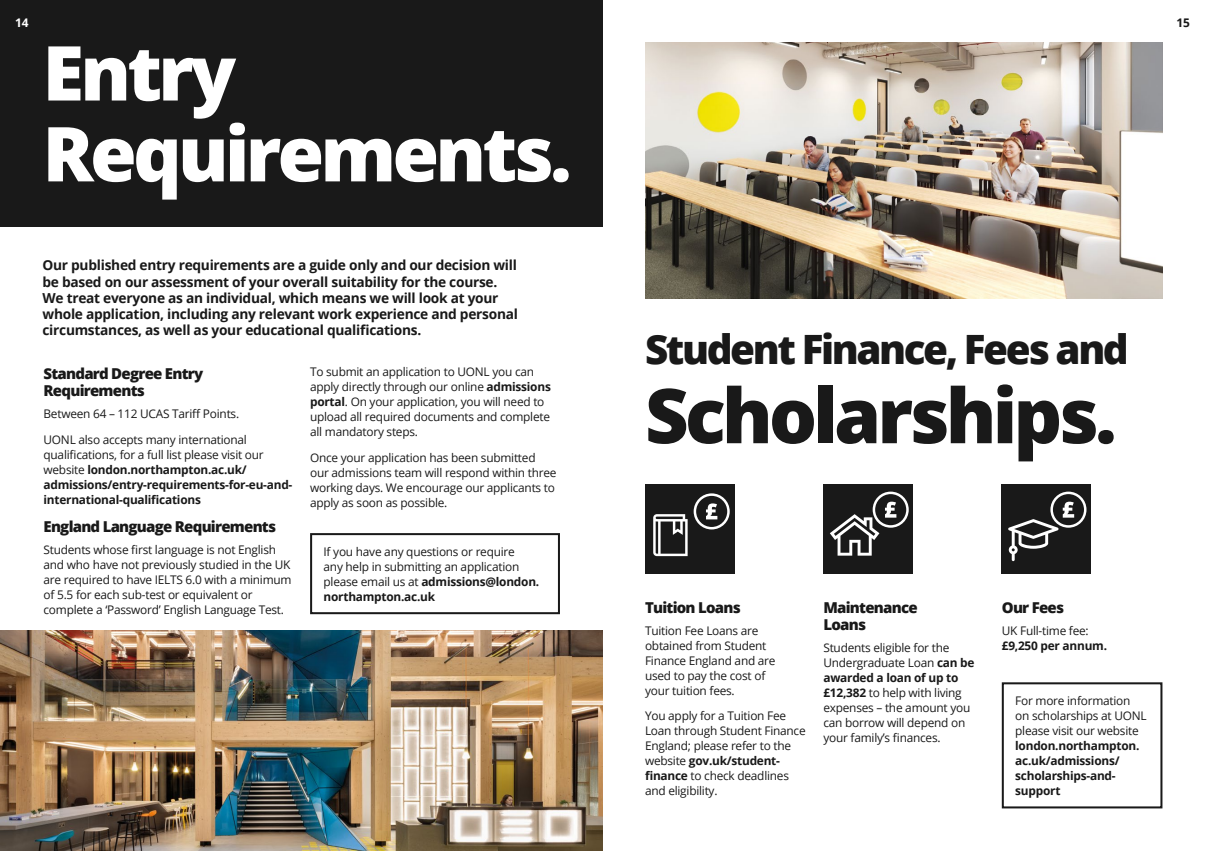
<style>
.page{position:relative;width:1205px;height:851px;background:#fff}
.page>*{position:absolute;margin:0;border:0;box-sizing:border-box;transform-origin:0 0}
.t1{font:800 75.75px/80.8px "Open Sans";letter-spacing:-.05em;color:#fff}
.t2{font:800 75.75px "Open Sans";letter-spacing:-.05em;color:#191919}
.t3{font:800 40.38px "Open Sans";letter-spacing:-.06em;color:#191919}
.Sub_head{font:800 15px/17.5px "Open Sans";letter-spacing:-.05em;color:#191919}
.Introduction{font:700 13.75px/16.2px "Open Sans";letter-spacing:-.02em;color:#191919}
.Body{font:11.88px/15px "Open Sans";letter-spacing:-.02em;color:#191919}
.Body-2{font:700 11.88px/15px "Open Sans";letter-spacing:-.02em;color:#191919}
.t4{font:700 11.88px "Open Sans";color:#fff}
.s1{font-weight:400}
.s2{font-weight:700}
</style>
<div class="page">
<img style="left:645px;top:43px;width:517px;height:256px">
<div style="left:1002px;top:484px;width:89px;height:89px;background:#191919"></div>
<div style="left:1050px;top:491px;width:36px;height:36px;border:2px solid #fff;border-radius:50%"></div>
<svg style="left:1008px;top:501px;width:66px;height:60px"></svg>
<div style="left:823px;top:484px;width:89px;height:89px;background:#191919"></div>
<div style="left:872px;top:491px;width:37px;height:36px;border:2px solid #fff;border-radius:50%"></div>
<svg style="left:885px;top:501px;width:11px;height:16px"></svg>
<svg style="left:830px;top:514px;width:49px;height:41px"></svg>
<div style="left:645px;top:484px;width:89px;height:89px;background:#191919"></div>
<div style="left:693px;top:493px;width:37px;height:36px;border:2px solid #fff;border-radius:50%"></div>
<svg style="left:706px;top:503px;width:11px;height:16px"></svg>
<svg style="left:653px;top:514px;width:34px;height:42px"></svg>
<div style="left:0;top:0;width:602px;height:227px;background:#191919"></div>
<img style="left:0;top:630px;width:602px;height:220px">
<div style="left:310px;top:533px;width:250px;height:81px;border:2px solid #191919"></div>
<div style="left:1002px;top:682px;width:160px;height:126px;border:2px solid #191919"></div>
<p class="t4" style="left:15px;top:14px;width:15px">14</p>
<p class="Body-2" style="left:1176px;top:15px;width:15px">15</p>
<p class="t1" style="left:43px;top:29px;width:531px">Entry<br>Requirements.</p>
<p class="Introduction" style="left:43px;top:257px;width:477px">Our published entry requirements are a guide only and our decision will be based on our assessment of your overall suitability for the course.<br>We treat everyone as an individual, which means we will look at your whole application, including any relevant work experience and personal circumstances, as well as your educational qualifications.</p>
<p class="Sub_head" style="left:44px;top:363px;width:161px">Standard Degree Entry<br>Requirements</p>
<p class="Body" style="left:44px;top:406px;width:197px">Between 64 – 112 UCAS Tariff Points.</p>
<p class="Body-2" style="left:44px;top:431px;width:250px"><span class="s1">UONL also accepts many international qualifications, for a full list please visit our website</span> london.northampton.ac.uk/ admissions/entry-requirements-for-eu-and&shy;international-qualifications</p>
<p class="Sub_head" style="left:44px;top:517px;width:234px">England Language Requirements</p>
<p class="Body" style="left:44px;top:542px;width:250px">Students whose first language is not English and who have not previously studied in the UK are required to have IELTS 6.0 with a minimum of 5.5 for each sub-test or equivalent or complete a ‘Password’ English Language Test.</p>
<p class="Body" style="left:310px;top:364px;width:242px">To submit an application to UONL you can apply directly through our online <span class="s2">admissions portal</span>. On your application, you will need to upload all required documents and complete all mandatory steps.</p>
<p class="Body" style="left:310px;top:449px;width:248px">Once your application has been submitted our admissions team will respond within three working days. We encourage our applicants to apply as soon as possible.</p>
<p class="Body" style="left:324px;top:543px;width:217px">If you have any questions or require<br>any help in submitting an application please email us at <span class="s2">admissions@london. northampton.ac.uk</span></p>
<p class="t3" style="left:645px;top:318px;width:485px">Student Finance, Fees and</p>
<p class="t2" style="left:645px;top:358px;width:473px">Scholarships.</p>
<p class="Sub_head" style="left:645px;top:597px;width:97px">Tuition Loans</p>
<p class="Body" style="left:645px;top:622px;width:132px">Tuition Fee Loans are obtained from Student<br>Finance England and are used to pay the cost of your tuition fees.</p>
<p class="Body" style="left:645px;top:708px;width:162px">You apply for a Tuition Fee<br>Loan through Student Finance<br>England; please refer to the website <span class="s2">gov.uk/student&shy;finance</span> to check deadlines and eligibility.</p>
<p class="Sub_head" style="left:823px;top:597px;width:96px">Maintenance<br>Loans</p>
<p class="Body" style="left:823px;top:640px;width:153px">Students eligible for the<br>Undergraduate Loan <span class="s2">can be awarded a loan of up to £12,382</span> to help with living expenses – the amount you can borrow will depend on your family’s finances.</p>
<p class="Sub_head" style="left:1002px;top:597px;width:64px">Our Fees</p>
<p class="Body" style="left:1002px;top:622px;width:107px">UK Full-time fee: <span class="s2">£9,250 per annum.</span></p>
<p class="Body-2" style="left:1015px;top:692px;width:133px"><span class="s1">For more information on scholarships at UONL please visit our website </span>london.northampton. ac.uk/admissions/ scholarships-and&shy;support</p>
</div>
